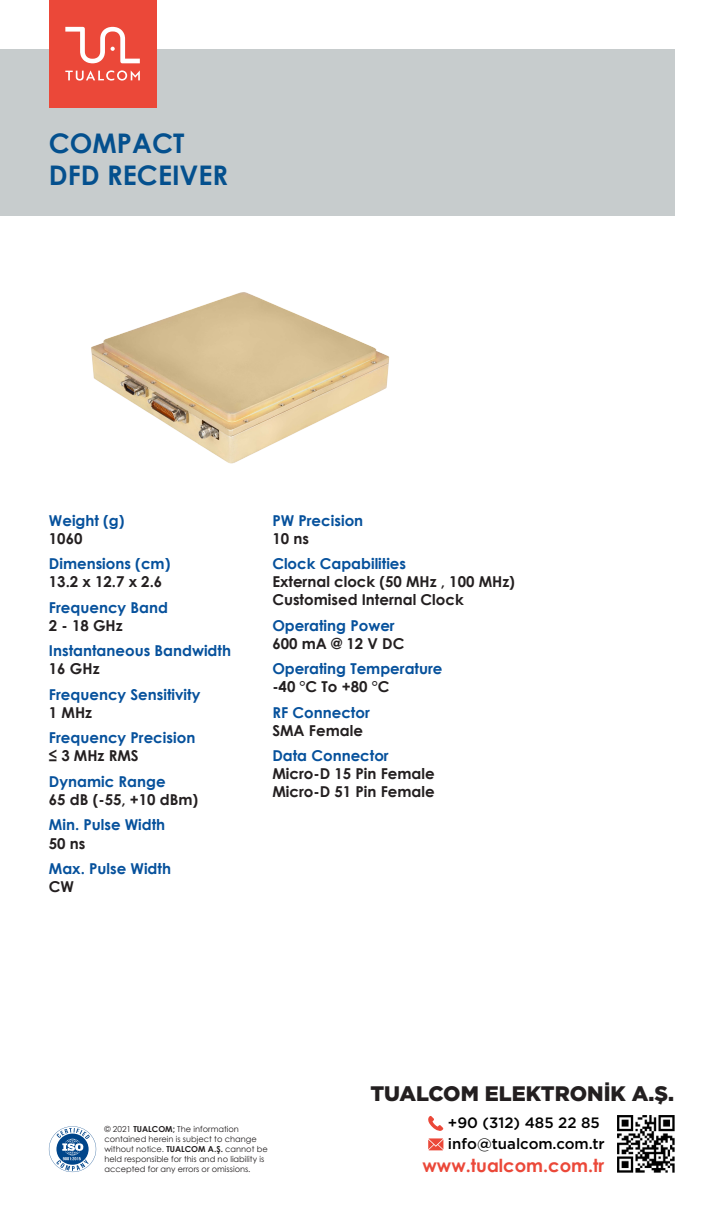
<style>
.page{position:relative;width:723px;height:1221px;background:#fff}
.page>*{position:absolute;margin:0;border:0;box-sizing:border-box;transform-origin:0 0}
.t1{font:700 27px "Century Gothic";color:#04508e}
.t2{font:900 21px "Gotham";color:#231f20}
.t3{font:700 18px "Century Gothic";color:#eb4839}
.t4{font:700 15px "Century Gothic";color:#06519c}
.t5{font:700 15px "Century Gothic";color:#231f20}
.t6{font:500 15px/21px "Gotham";color:#000}
.t7{font:8.25px/9.9px "Century Gothic";color:#231f20}
.s1{font-weight:700}
</style>
<div class="page">
<div style="left:0;top:49px;width:674px;height:167px;background:#c7cccd"></div>
<div style="left:49px;top:0;width:107px;height:107px;background:#eb4839"></div>
<svg style="left:65px;top:70px;width:75px;height:11px"></svg>
<svg style="left:65px;top:27px;width:75px;height:36px"></svg>
<svg style="left:49px;top:1126px;width:47px;height:45px"></svg>
<svg style="left:428px;top:1116px;width:15px;height:15px"></svg>
<svg style="left:428px;top:1138px;width:15px;height:12px"></svg>
<img style="left:617px;top:1115px;width:57px;height:56px">
<img style="left:91px;top:292px;width:299px;height:172px">
<p class="t1" style="left:49px;top:122px;width:137px">COMPACT</p>
<p class="t1" style="left:49px;top:155px;width:181px">DFD RECEIVER</p>
<p class="t4" style="left:49px;top:509px;width:77px">Weight (g)</p>
<p class="t5" style="left:49px;top:527px;width:35px">1060</p>
<p class="t4" style="left:49px;top:552px;width:123px">Dimensions (cm)</p>
<p class="t5" style="left:49px;top:570px;width:115px">13.2 x 12.7 x 2.6</p>
<p class="t4" style="left:49px;top:596px;width:121px">Frequency Band</p>
<p class="t5" style="left:49px;top:614px;width:75px">2 - 18 GHz</p>
<p class="t4" style="left:49px;top:639px;width:184px">Instantaneous Bandwidth</p>
<p class="t5" style="left:49px;top:657px;width:52px">16 GHz</p>
<p class="t4" style="left:49px;top:683px;width:153px">Frequency Sensitivity</p>
<p class="t5" style="left:49px;top:701px;width:45px">1 MHz</p>
<p class="t4" style="left:49px;top:726px;width:148px">Frequency Precision</p>
<p class="t5" style="left:49px;top:744px;width:91px">≤ 3 MHz RMS</p>
<p class="t4" style="left:49px;top:770px;width:118px">Dynamic Range</p>
<p class="t5" style="left:49px;top:788px;width:151px">65 dB (-55, +10 dBm)</p>
<p class="t4" style="left:49px;top:813px;width:118px">Min. Pulse Width</p>
<p class="t5" style="left:49px;top:831px;width:38px">50 ns</p>
<p class="t4" style="left:49px;top:857px;width:124px">Max. Pulse Width</p>
<p class="t5" style="left:49px;top:875px;width:27px">CW</p>
<p class="t4" style="left:272px;top:509px;width:92px">PW Precision</p>
<p class="t5" style="left:272px;top:527px;width:38px">10 ns</p>
<p class="t4" style="left:272px;top:552px;width:135px">Clock Capabilities</p>
<p class="t5" style="left:272px;top:570px;width:244px">External clock (50 MHz , 100 MHz)</p>
<p class="t5" style="left:272px;top:588px;width:193px">Customised Internal Clock</p>
<p class="t4" style="left:272px;top:614px;width:124px">Operating Power</p>
<p class="t5" style="left:272px;top:632px;width:133px">600 mA @ 12 V DC</p>
<p class="t4" style="left:272px;top:657px;width:172px">Operating Temperature</p>
<p class="t5" style="left:272px;top:675px;width:119px">-40 °C To +80 °C</p>
<p class="t4" style="left:272px;top:701px;width:99px">RF Connector</p>
<p class="t5" style="left:272px;top:719px;width:92px">SMA Female</p>
<p class="t4" style="left:272px;top:744px;width:118px">Data Connector</p>
<p class="t5" style="left:272px;top:762px;width:164px">Micro-D 15 Pin Female</p>
<p class="t5" style="left:272px;top:780px;width:164px">Micro-D 51 Pin Female</p>
<p class="t7" style="left:104px;top:1124px;width:165px">© 2021 <span class="s1">TUALCOM;</span> The information contained herein is subject to change without notice. <span class="s1">TUALCOM A.Ş.</span> cannot be held responsible for this and no liability is accepted for any errors or omissions.</p>
<p class="t2" style="left:370px;top:1079px;width:305px">TUALCOM ELEKTRONİK A.Ş.</p>
<p class="t6" style="left:448px;top:1111px;width:158px">+90 (312) 485 22 85 info@tualcom.com.tr</p>
<p class="t3" style="left:422px;top:1151px;width:183px">www.tualcom.com.tr</p>
</div>
